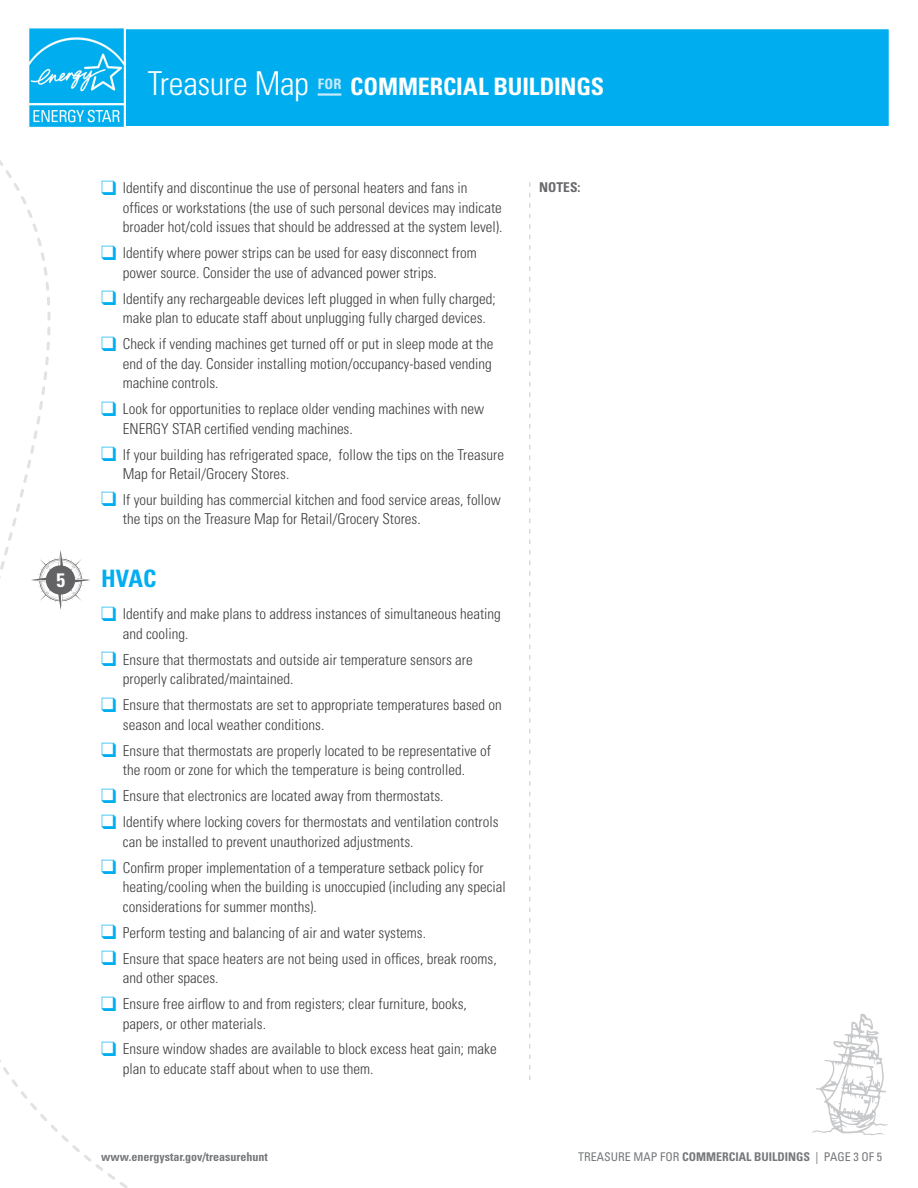
<style>
.page{position:relative;width:918px;height:1188px;background:#fff}
.page>*{position:absolute;margin:0;border:0;box-sizing:border-box;transform-origin:0 0}
.t1{font:300 condensed 33px "Univers LT Std";letter-spacing:-.015em;color:#fff}
.t2{font:700 condensed 24px "Univers LT Std";letter-spacing:-.005em;color:#fff}
.t3{font:700 condensed 24px "Univers LT Std";color:#01aef0}
.t4{font:700 condensed 19.5px "Univers LT Std";color:#fff}
.t5{font:300 condensed 15px/19.5px "Univers LT Std";color:#3e3e3f}
.t6{font:700 condensed 13.5px "Univers LT Std";color:#69696c}
.t7{font:condensed 12px "Univers LT Std";color:#76787b}
.t8{font:700 condensed 12px "Univers LT Std";color:#76787b}
.s1{color:#00aeef}
.s2{font-weight:700}
</style>
<div class="page">
<svg style="left:0;top:160px;width:128px;height:1028px"></svg>
<div style="left:120px;top:27px;width:771px;height:101px;background:#00aeef;border:2px solid #fff"></div>
<img style="left:29px;top:27px;width:97px;height:101px">
<hr style="left:318px;top:93px;width:23px;height:3px;background:#c6eafa">
<svg style="left:529px;top:182px;width:1px;height:898px"></svg>
<svg style="left:812px;top:1013px;width:77px;height:122px"></svg>
<svg style="left:31px;top:550px;width:59px;height:60px"></svg>
<div style="left:46px;top:565px;width:29px;height:30px;background:#636366;border-radius:50%"></div>
<h3 class="t4" style="left:56px;top:568px;width:10px">5</h3>
<h1 class="t1" style="left:148px;top:64px;width:163px">Treasure Map</h1>
<h2 class="t2" style="left:318px;top:72px;width:288px"><sup>FOR</sup> COMMERCIAL BUILDINGS</h2>
<p class="t5" style="left:123px;top:178px;width:381px;text-indent:-22px"><span class="s1">❑</span> Identify and discontinue the use of personal heaters and fans in offices or workstations (the use of such personal devices may indicate broader hot/cold issues that should be addressed at the system level).</p>
<p class="t5" style="left:123px;top:243px;width:356px;text-indent:-22px"><span class="s1">❑</span> Identify where power strips can be used for easy disconnect from power source. Consider the use of advanced power strips.</p>
<p class="t5" style="left:123px;top:289px;width:375px;text-indent:-22px"><span class="s1">❑</span> Identify any rechargeable devices left plugged in when fully charged; make plan to educate staff about unplugging fully charged devices.</p>
<p class="t5" style="left:123px;top:334px;width:372px;text-align:justify;text-indent:-22px"><span class="s1">❑</span> Check if vending machines get turned off or put in sleep mode at the end of the day. Consider installing motion/occupancy-based vending machine controls.</p>
<p class="t5" style="left:123px;top:399px;width:363px;text-indent:-22px"><span class="s1">❑</span> Look for opportunities to replace older vending machines with new<br>ENERGY STAR certified vending machines.</p>
<p class="t5" style="left:123px;top:444px;width:383px;text-indent:-22px"><span class="s1">❑</span> If your building has refrigerated space, follow the tips on the Treasure<br>Map for Retail/Grocery Stores.</p>
<p class="t5" style="left:123px;top:490px;width:380px;text-indent:-22px"><span class="s1">❑</span> If your building has commercial kitchen and food service areas, follow the tips on the Treasure Map for Retail/Grocery Stores.</p>
<h2 class="t3" style="left:101px;top:563px;width:57px">HVAC</h2>
<p class="t5" style="left:123px;top:604px;width:380px;text-indent:-22px"><span class="s1">❑</span> Identify and make plans to address instances of simultaneous heating and cooling.</p>
<p class="t5" style="left:123px;top:650px;width:351px;text-indent:-22px"><span class="s1">❑</span> Ensure that thermostats and outside air temperature sensors are properly calibrated/maintained.</p>
<p class="t5" style="left:123px;top:695px;width:380px;text-indent:-22px"><span class="s1">❑</span> Ensure that thermostats are set to appropriate temperatures based on season and local weather conditions.</p>
<p class="t5" style="left:101px;top:741px;width:391px;text-align:center"><span class="s1">❑</span> Ensure that thermostats are properly located to be representative of the room or zone for which the temperature is being controlled.</p>
<p class="t5" style="left:101px;top:786px;width:344px"><span class="s1">❑</span> Ensure that electronics are located away from thermostats.</p>
<p class="t5" style="left:123px;top:812px;width:377px;text-indent:-22px"><span class="s1">❑</span> Identify where locking covers for thermostats and ventilation controls can be installed to prevent unauthorized adjustments.</p>
<p class="t5" style="left:123px;top:858px;width:385px;text-indent:-22px"><span class="s1">❑</span> Confirm proper implementation of a temperature setback policy for heating/cooling when the building is unoccupied (including any special considerations for summer months).</p>
<p class="t5" style="left:101px;top:923px;width:326px"><span class="s1">❑</span> Perform testing and balancing of air and water systems.</p>
<p class="t5" style="left:123px;top:949px;width:375px;text-indent:-22px"><span class="s1">❑</span> Ensure that space heaters are not being used in offices, break rooms, and other spaces.</p>
<p class="t5" style="left:123px;top:994px;width:346px;text-indent:-22px"><span class="s1">❑</span> Ensure free airflow to and from registers; clear furniture, books, papers, or other materials.</p>
<p class="t5" style="left:123px;top:1039px;width:375px;text-indent:-22px"><span class="s1">❑</span> Ensure window shades are available to block excess heat gain; make plan to educate staff about when to use them.</p>
<p class="t6" style="left:539px;top:179px;width:43px">NOTES:</p>
<p class="t8" style="left:101px;top:1149px;width:168px">www.energystar.gov/treasurehunt</p>
<p class="t7" style="left:578px;top:1149px;width:305px">TREASURE MAP FOR <span class="s2">COMMERCIAL BUILDINGS</span> | PAGE 3 OF 5</p>
</div>
